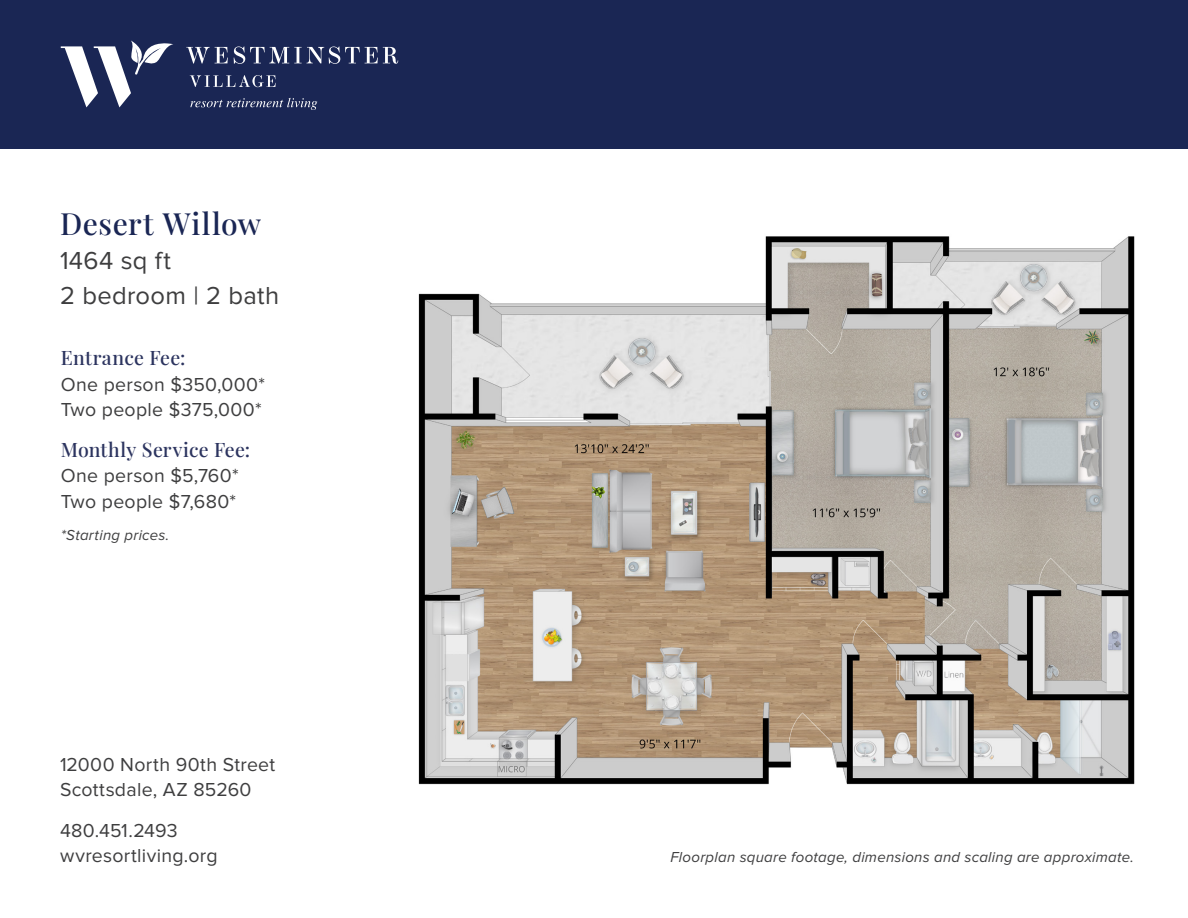
<style>
.page{position:relative;width:1188px;height:918px;background:#fff}
.page>*{position:absolute;margin:0;border:0;box-sizing:border-box;transform-origin:0 0}
.t1{font:500 30px "Playfair Display";letter-spacing:.02em;color:#1a2654}
.t2{font:25.5px/34.5px "Proxima Nova";letter-spacing:.015em;color:#3e3e3f}
.t3{font:19.5px/25.5px "Proxima Nova";letter-spacing:.015em;color:#3e3e3f}
.t4{font:italic 15px "Proxima Nova";letter-spacing:.02em;color:#3e3e3f}
.s1{font-family:"Playfair Display";font-weight:500;color:#2c345f}
</style>
<div class="page">
<img style="left:418px;top:236px;width:717px;height:549px">
<div style="left:0;top:0;width:1188px;height:148px;background:#1a2654"></div>
<svg style="left:61px;top:40px;width:112px;height:67px"></svg>
<svg style="left:186px;top:47px;width:42px;height:17px"></svg>
<svg style="left:234px;top:46px;width:164px;height:18px"></svg>
<svg style="left:190px;top:75px;width:86px;height:12px"></svg>
<svg style="left:190px;top:98px;width:127px;height:12px"></svg>
<p class="t1" style="left:60px;top:200px;width:203px">Desert Willow</p>
<p class="t2" style="left:60px;top:245px;width:221px">1464 sq ft<br>2 bedroom | 2 bath</p>
<p class="t3" style="left:61px;top:347px;width:206px"><span class="s1">Entrance Fee:<br></span>One person $350,000*<br>Two people $375,000*</p>
<p class="t3" style="left:61px;top:438px;width:191px"><span class="s1">Monthly Service Fee:<br></span>One person $5,760*<br>Two people $7,680*</p>
<p class="t4" style="left:61px;top:528px;width:110px">*Starting prices.</p>
<p class="t3" style="left:60px;top:752px;width:217px">12000 North 90th Street<br>Scottsdale, AZ 85260</p>
<p class="t3" style="left:60px;top:818px;width:159px">480.451.2493 wvresortliving.org</p>
<p class="t4" style="left:670px;top:850px;width:465px">Floorplan square footage, dimensions and scaling are approximate.</p>
</div>
